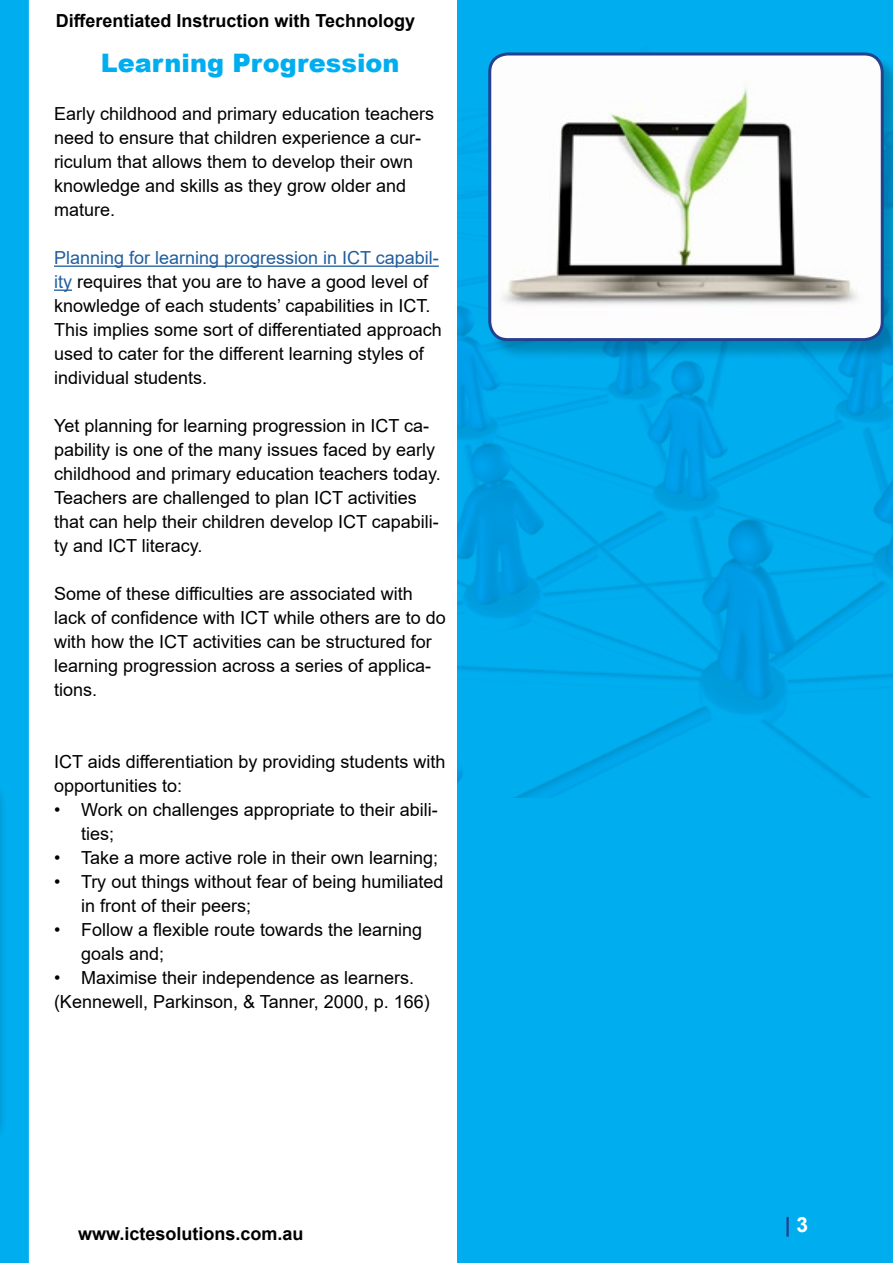
<style>
.page{position:relative;width:893px;height:1263px;background:#fff}
.page>*{position:absolute;margin:0;border:0;box-sizing:border-box;transform-origin:0 0}
.t1{font:900 25.5px "Arial";color:#00aeef}
.t2{font:700 21px "Arial";color:#25408f}
.t3{font:18px/24px "Arial";color:#000}
.t4{font:700 18px "Arial";color:#000}
.s1{color:#215e9e}
.s2{color:#fff}
</style>
<div class="page">
<div style="left:457px;top:0;width:436px;height:1263px;background:#00aeef"></div>
<img style="left:457px;top:52px;width:436px;height:745px">
<div style="left:0;top:0;width:29px;height:1263px;background:#00aeef;border:2px solid #00aeef"></div>
<div style="left:0;top:775px;width:7px;height:374px;background:#00a7e6"></div>
<hr style="left:54px;top:266px;width:385px;height:1px;background:#215e9e">
<svg style="left:54px;top:290px;width:18px;height:1px"></svg>
<div style="left:491px;top:55px;width:402px;height:305px;background:#000;opacity:.21"></div>
<img style="left:490px;top:54px;width:392px;height:286px">
<div style="left:488px;top:53px;width:396px;height:288px;border:3px solid #25408f;border-radius:18px"></div>
<p class="t4" style="left:56px;top:8px;width:361px">Differentiated Instruction with Technology</p>
<h1 class="t1" style="left:101px;top:45px;width:300px">Learning Progression</h1>
<p class="t3" style="left:54px;top:102px;width:382px">Early childhood and primary education teachers need to ensure that children experience a cur&shy;riculum that allows them to develop their own knowledge and skills as they grow older and mature.</p>
<p class="t3" style="left:54px;top:246px;width:389px"><span class="s1">Planning for learning progression in ICT capabil&shy;ity</span> requires that you are to have a good level of knowledge of each students’ capabilities in ICT.<br>This implies some sort of differentiated approach used to cater for the different learning styles of individual students.</p>
<p class="t3" style="left:54px;top:414px;width:388px">Yet planning for learning progression in ICT ca&shy;pability is one of the many issues faced by early childhood and primary education teachers today.<br>Teachers are challenged to plan ICT activities that can help their children develop ICT capabili&shy;ty and ICT literacy.</p>
<p class="t3" style="left:54px;top:582px;width:393px">Some of these difficulties are associated with lack of confidence with ICT while others are to do with how the ICT activities can be structured for learning progression across a series of applica&shy;tions.</p>
<p class="t3" style="left:54px;top:750px;width:393px">ICT aids differentiation by providing students with opportunities to:</p>
<p class="t3" style="left:81px;top:798px;width:358px;text-indent:-27px">• Work on challenges appropriate to their abili&shy;ties;</p>
<p class="t3" style="left:54px;top:846px;width:386px">• Take a more active role in their own learning;</p>
<p class="t3" style="left:81px;top:870px;width:364px;text-indent:-27px">• Try out things without fear of being humiliated in front of their peers;</p>
<p class="t3" style="left:81px;top:918px;width:343px;text-indent:-27px">• Follow a flexible route towards the learning goals and;</p>
<p class="t3" style="left:54px;top:966px;width:377px">• Maximise their independence as learners. (Kennewell, Parkinson, &amp; Tanner, 2000, p. 166)</p>
<p class="t4" style="left:78px;top:1221px;width:227px">www.ictesolutions.com.au</p>
<p class="t2" style="left:785px;top:1210px;width:25px">| <span class="s2">3</span></p>
</div>
